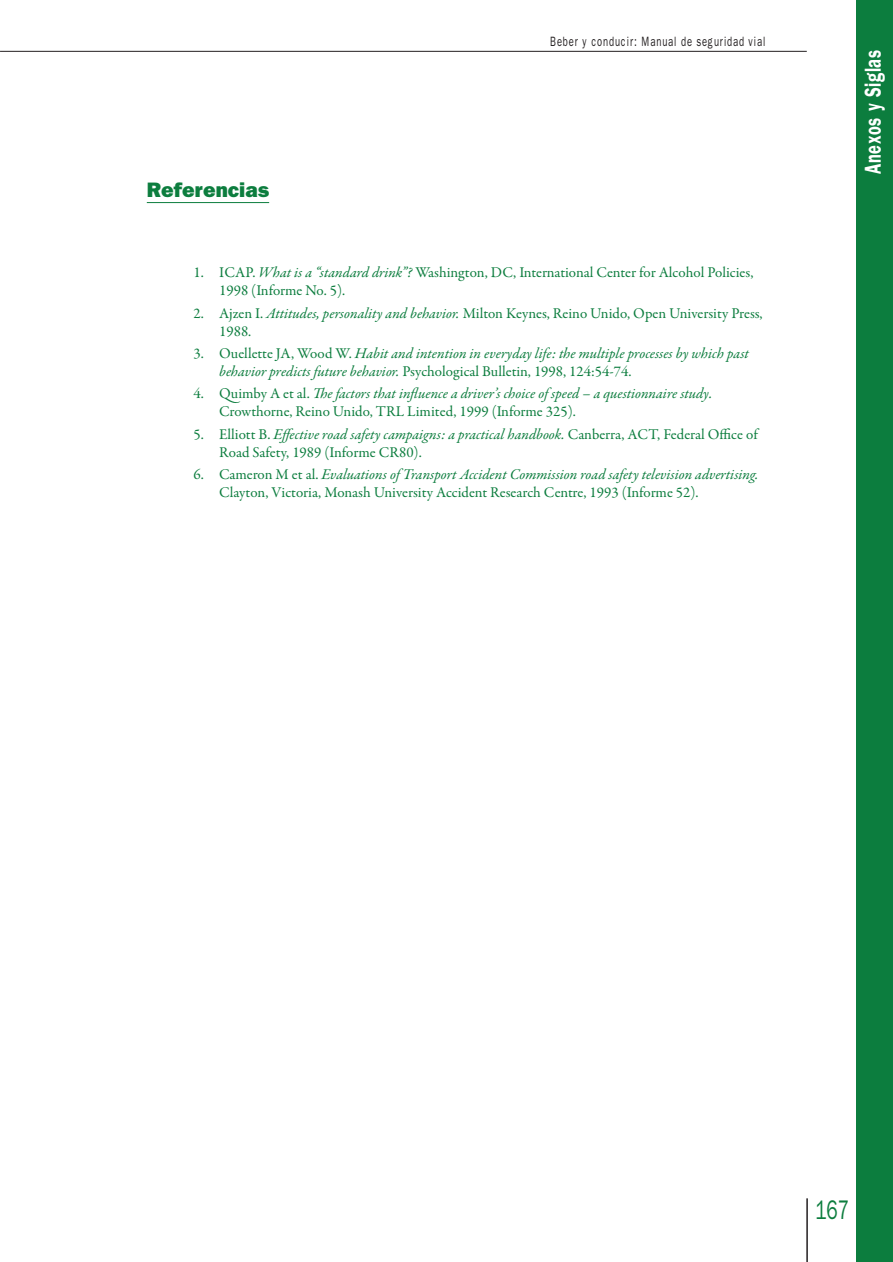
<style>
.page{position:relative;width:893px;height:1262px;background:#fff}
.page>*{position:absolute;margin:0;border:0;box-sizing:border-box;transform-origin:0 0}
.t1{font:27px "Franklin Gothic";color:#0c7d3e;scale:.7 1}
.t2{font:600 23.1px "Franklin Gothic";letter-spacing:.04em;color:#fff;scale:.7 1}
.t3{font:800 21px "Franklin Gothic";color:#0c7d3e}
.t4{font:15px/18px "Garamond Premr Pro";color:#0c7d3e}
.t5{font:italic 15px/18px "Garamond Premr Pro";letter-spacing:-.005em;color:#0c7d3e}
.t6{font:13.5px "Franklin Gothic";letter-spacing:.085em;color:#231f20;scale:.7 1}
.s1{font-style:italic}
.s2{font-style:normal}
</style>
<div class="page">
<hr style="left:0;top:51px;width:806px;height:1px;background:#231f20">
<div style="left:856px;top:0;width:37px;height:1261px;background:#0c7d3e"></div>
<hr style="left:806px;top:1198px;width:1px;height:63px;background:#231f20">
<hr style="left:147px;top:202px;width:122px;height:1px;background:#0c7d3e">
<h3 class="t3" style="left:147px;top:178px;width:124px">Referencias</h3>
<p class="t6" style="left:550px;top:34px;width:309px">Beber y conducir: Manual de seguridad vial</p>
<p class="t4" style="left:219px;top:264px;width:536px;text-indent:-26px">1. ICAP. <span class="s1">What is a “standard drink”?</span> Washington, DC, International Center for Alcohol Policies,<br>1998 (Informe No. 5).</p>
<p class="t4" style="left:219px;top:304px;width:545px;text-indent:-26px">2. Ajzen I. <span class="s1">Attitudes, personality and behavior.</span> Milton Keynes, Reino Unido, Open University Press,<br>1988.</p>
<p class="t5" style="left:219px;top:345px;width:531px;text-indent:-26px"><span class="s2">3. Ouellette JA, Wood W.</span> Habit and intention in everyday life: the multiple processes by which past behavior predicts future behavior. <span class="s2">Psychological Bulletin, 1998, 124:54-74.</span></p>
<p class="t5" style="left:219px;top:385px;width:495px;text-indent:-26px"><span class="s2">4. Quimby A et al.</span> The factors that influence a driver’s choice of speed – a questionnaire study.<br><span class="s2">Crowthorne, Reino Unido, TRL Limited, 1999 (Informe 325).</span></p>
<p class="t4" style="left:219px;top:425px;width:540px;text-indent:-26px">5. Elliott B. <span class="s1">Effective road safety campaigns: a practical handbook.</span> Canberra, ACT, Federal Office of<br>Road Safety, 1989 (Informe CR80).</p>
<p class="t4" style="left:219px;top:465px;width:541px;text-indent:-26px">6. Cameron M et al. <span class="s1">Evaluations of Transport Accident Commission road safety television advertising.<br></span>Clayton, Victoria, Monash University Accident Research Centre, 1993 (Informe 52).</p>
<h2 class="t2" style="left:859px;top:174px;width:179px;rotate:-90deg">Anexos y Siglas</h2>
<h1 class="t1" style="left:815px;top:1194px;width:50px">167</h1>
</div>
